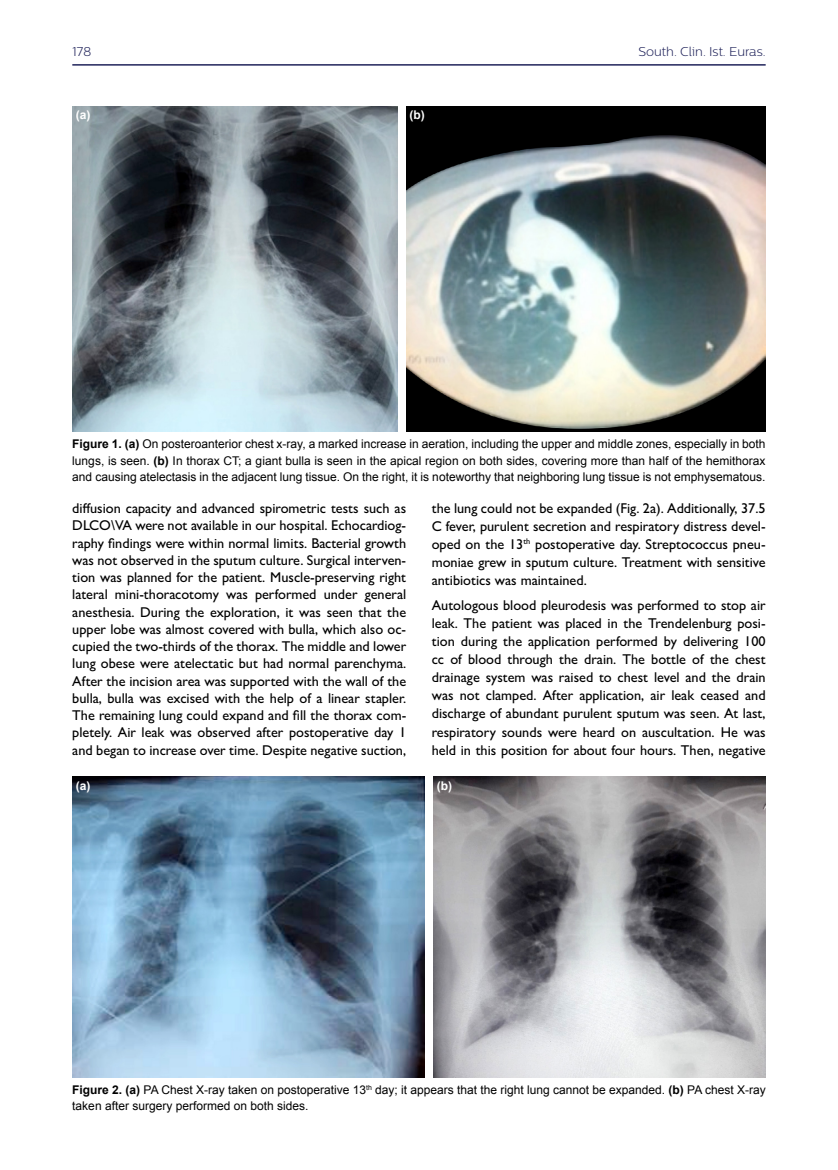
<style>
.page{position:relative;width:838px;height:1170px;background:#fff}
.page>*{position:absolute;margin:0;border:0;box-sizing:border-box;transform-origin:0 0}
.t1{font:500 14.25px/17.2px "Gill Sans MT Pro";color:#000;text-align:justify}
.t2{font:300 12.75px "Centrale Sans";color:#21245b}
.t3{font:12px/16.5px "Arial";color:#000;text-align:justify}
.t4{font:700 12px "Arial";color:#fff}
.s1{font-weight:700}
</style>
<div class="page">
<hr style="left:72px;top:64px;width:693px;height:2px;background:#21245b">
<img style="left:72px;top:106px;width:326px;height:326px">
<img style="left:407px;top:106px;width:358px;height:326px">
<img style="left:72px;top:776px;width:352px;height:301px">
<img style="left:434px;top:776px;width:331px;height:301px">
<p class="t2" style="left:72px;top:45px;width:20px">178</p>
<p class="t2" style="left:638px;top:45px;width:129px">South. Clin. Ist. Euras.</p>
<p class="t4" style="left:76px;top:107px;width:16px">(a)</p>
<p class="t4" style="left:409px;top:107px;width:17px">(b)</p>
<p class="t3" style="left:72px;top:435px;width:695px"><span class="s1">Figure 1. (a)</span> On posteroanterior chest x-ray, a marked increase in aeration, including the upper and middle zones, especially in both lungs, is seen. <span class="s1">(b)</span> In thorax CT; a giant bulla is seen in the apical region on both sides, covering more than half of the hemithorax and causing atelectasis in the adjacent lung tissue. On the right, it is noteworthy that neighboring lung tissue is not emphysematous.</p>
<p class="t1" style="left:72px;top:499px;width:335px">diffusion capacity and advanced spirometric tests such as DLCO\VA were not available in our hospital. Echocardiog&shy;raphy findings were within normal limits. Bacterial growth was not observed in the sputum culture. Surgical interven&shy;tion was planned for the patient. Muscle-preserving right lateral mini-thoracotomy was performed under general anesthesia. During the exploration, it was seen that the upper lobe was almost covered with bulla, which also oc&shy;cupied the two-thirds of the thorax. The middle and lower lung obese were atelectatic but had normal parenchyma.<br>After the incision area was supported with the wall of the bulla, bulla was excised with the help of a linear stapler.<br>The remaining lung could expand and fill the thorax com&shy;pletely. Air leak was observed after postoperative day 1 and began to increase over time. Despite negative suction,</p>
<p class="t1" style="left:432px;top:499px;width:335px;line-height:18px">the lung could not be expanded (Fig. 2a). Additionally, 37.5<br>C fever, purulent secretion and respiratory distress devel&shy;oped on the 13<sup>th</sup> postoperative day. Streptococcus pneu&shy;moniae grew in sputum culture. Treatment with sensitive antibiotics was maintained.</p>
<p class="t1" style="left:432px;top:596px;width:335px;line-height:18.1px">Autologous blood pleurodesis was performed to stop air leak. The patient was placed in the Trendelenburg posi&shy;tion during the application performed by delivering 100 cc of blood through the drain. The bottle of the chest drainage system was raised to chest level and the drain was not clamped. After application, air leak ceased and discharge of abundant purulent sputum was seen. At last, respiratory sounds were heard on auscultation. He was held in this position for about four hours. Then, negative</p>
<p class="t4" style="left:76px;top:777px;width:16px">(a)</p>
<p class="t4" style="left:437px;top:777px;width:17px">(b)</p>
<p class="t3" style="left:72px;top:1081px;width:695px"><span class="s1">Figure 2. (a)</span> PA Chest X-ray taken on postoperative 13<sup>th</sup> day; it appears that the right lung cannot be expanded. <span class="s1">(b)</span> PA chest X-ray taken after surgery performed on both sides.</p>
</div>
